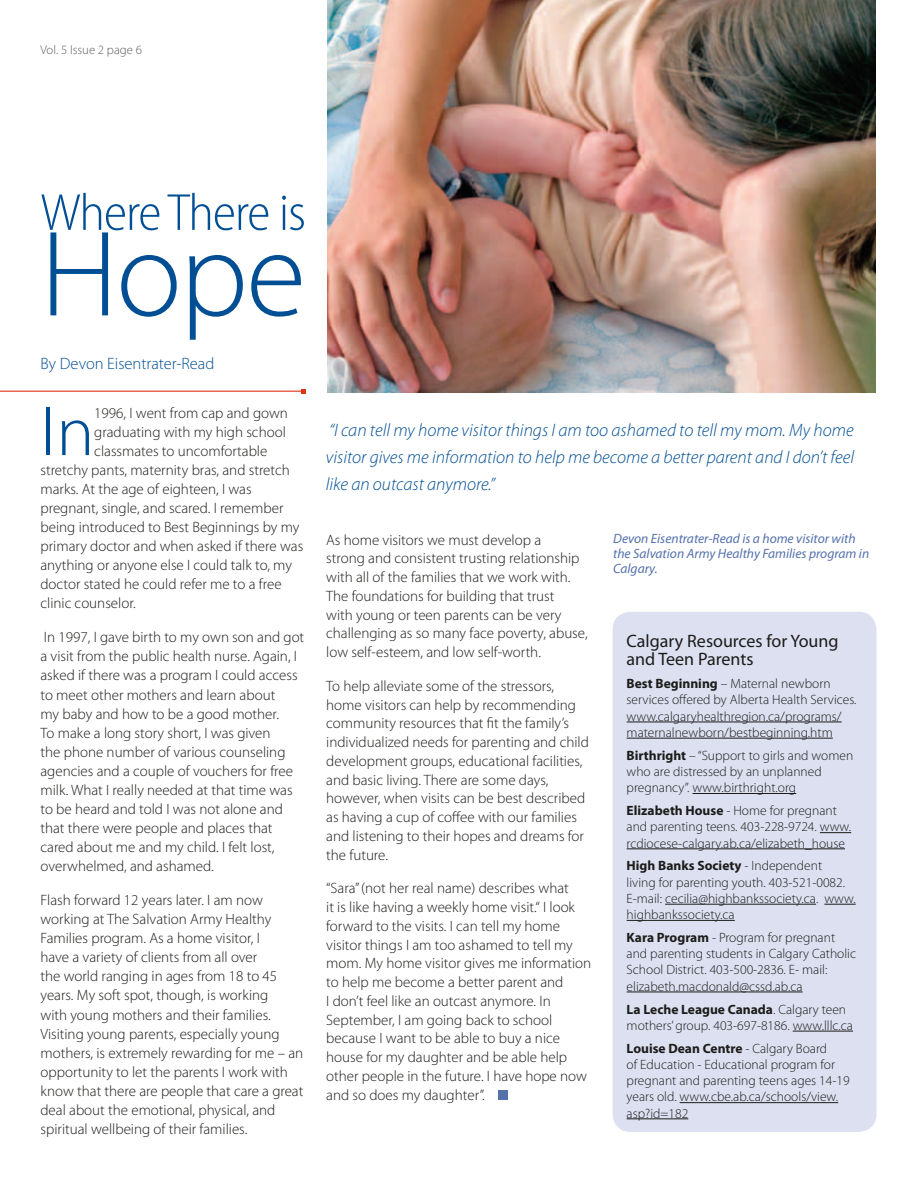
<style>
.page{position:relative;width:918px;height:1188px;background:#fff}
.page>*{position:absolute;margin:0;border:0;box-sizing:border-box;transform-origin:0 0}
.t1{font:300 123px "Myriad Pro";color:#004e94}
.t2{font:300 70.65px "Myriad Pro";color:#004e94}
.t3{font:300 semi-condensed 52.5px "Myriad Pro";letter-spacing:-.02em;color:#004e94}
.t4{font:italic 300 18px/27px "Myriad Pro";color:#004e94;text-align:justify}
.t5{font:18px/18.8px "Myriad Pro";color:#1c1c1a}
.t6{font:300 16.5px "Myriad Pro";color:#004e94}
.t7{font:300 15px/18.8px "Myriad Pro";color:#1c1c1a}
.t8{font:300 13.5px/16.2px "Myriad Pro";color:#1c1c1a}
.t9{font:italic 13.5px/15px "Myriad Pro";color:#5471ac}
.t10{font:300 12.75px "Myriad Pro";color:#5e5f5f}
.s1{font-weight:700}
</style>
<div class="page">
<hr style="left:0;top:391px;width:303px;height:1px;background:#e03416">
<svg style="left:301px;top:389px;width:5px;height:4px"></svg>
<div style="left:613px;top:612px;width:264px;height:520px;background:#dde0f1;border-radius:18px"></div>
<div style="left:498px;top:1090px;width:10px;height:10px;background:#5471ac"></div>
<hr style="left:627px;top:722px;width:215px;height:1px;background:#1c1c1a">
<hr style="left:627px;top:738px;width:206px;height:1px;background:#1c1c1a">
<hr style="left:693px;top:793px;width:103px;height:1px;background:#1c1c1a">
<hr style="left:820px;top:832px;width:31px;height:1px;background:#1c1c1a">
<hr style="left:627px;top:849px;width:218px;height:1px;background:#1c1c1a">
<hr style="left:665px;top:904px;width:151px;height:1px;background:#1c1c1a">
<hr style="left:824px;top:904px;width:32px;height:1px;background:#1c1c1a">
<hr style="left:627px;top:920px;width:108px;height:1px;background:#1c1c1a">
<hr style="left:627px;top:992px;width:176px;height:1px;background:#1c1c1a">
<hr style="left:793px;top:1031px;width:60px;height:1px;background:#1c1c1a">
<hr style="left:680px;top:1102px;width:158px;height:1px;background:#1c1c1a">
<hr style="left:627px;top:1119px;width:61px;height:1px;background:#1c1c1a">
<img style="left:327px;top:0;width:548px;height:393px">
<p class="t10" style="left:40px;top:43px;width:103px">Vol. 5 Issue 2 page 6</p>
<h3 class="t3" style="left:40px;top:184px;width:267px">Where There is</h3>
<h1 class="t1" style="left:40px;top:207px;width:267px">Hope</h1>
<p class="t6" style="left:40px;top:354px;width:175px">By Devon Eisentrater-Read</p>
<h2 class="t2" style="left:40px;top:393px;width:55px">In</h2>
<p class="t7" style="left:94px;top:403px;width:195px">1996, I went from cap and gown</p>
<p class="t7" style="left:94px;top:423px;width:193px">graduating with my high school</p>
<p class="t7" style="left:94px;top:442px;width:175px">classmates to uncomfortable</p>
<p class="t7" style="left:41px;top:461px;width:251px">stretchy pants, maternity bras, and stretch</p>
<p class="t7" style="left:41px;top:480px;width:213px">marks. At the age of eighteen, I was</p>
<p class="t7" style="left:41px;top:499px;width:245px">pregnant, single, and scared. I remember</p>
<p class="t7" style="left:41px;top:518px;width:261px">being introduced to Best Beginnings by my</p>
<p class="t7" style="left:41px;top:537px;width:264px">primary doctor and when asked if there was</p>
<p class="t7" style="left:41px;top:556px;width:253px">anything or anyone else I could talk to, my</p>
<p class="t7" style="left:41px;top:575px;width:243px">doctor stated he could refer me to a free</p>
<p class="t7" style="left:41px;top:594px;width:97px">clinic counselor.</p>
<p class="t7" style="left:41px;top:628px;width:265px">In 1997, I gave birth to my own son and got a visit from the public health nurse. Again, I asked if there was a program I could access to meet other mothers and learn about<br>my baby and how to be a good mother.<br>To make a long story short, I was given<br>the phone number of various counseling agencies and a couple of vouchers for free milk. What I really needed at that time was to be heard and told I was not alone and that there were people and places that cared about me and my child. I felt lost, overwhelmed, and ashamed.</p>
<p class="t7" style="left:41px;top:891px;width:264px">Flash forward 12 years later. I am now working at The Salvation Army Healthy Families program. As a home visitor, I<br>have a variety of clients from all over<br>the world ranging in ages from 18 to 45 years. My soft spot, though, is working<br>with young mothers and their families.<br>Visiting young parents, especially young mothers, is extremely rewarding for me – an opportunity to let the parents I work with know that there are people that care a great deal about the emotional, physical, and spiritual wellbeing of their families.</p>
<p class="t4" style="left:326px;top:416px;width:530px">“I can tell my home visitor things I am too ashamed to tell my mom. My home visitor gives me information to help me become a better parent and I don’t feel like an outcast anymore.”</p>
<p class="t7" style="left:326px;top:530px;width:263px">As home visitors we must develop a<br>strong and consistent trusting relationship with all of the families that we work with.<br>The foundations for building that trust<br>with young or teen parents can be very challenging as so many face poverty, abuse, low self-esteem, and low self-worth.</p>
<p class="t7" style="left:326px;top:677px;width:264px">To help alleviate some of the stressors, home visitors can help by recommending community resources that fit the family’s individualized needs for parenting and child development groups, educational facilities, and basic living. There are some days, however, when visits can be best described as having a cup of coffee with our families and listening to their hopes and dreams for the future.</p>
<p class="t7" style="left:326px;top:879px;width:267px">“Sara” (not her real name) describes what<br>it is like having a weekly home visit.“ I look forward to the visits. I can tell my home visitor things I am too ashamed to tell my mom. My home visitor gives me information to help me become a better parent and<br>I don’t feel like an outcast anymore. In September, I am going back to school because I want to be able to buy a nice house for my daughter and be able help other people in the future. I have hope now and so does my daughter”.</p>
<p class="t9" style="left:613px;top:531px;width:258px">Devon Eisentrater-Read is a home visitor with the Salvation Army Healthy Families program in<br>Calgary.</p>
<p class="t5" style="left:627px;top:631px;width:213px">Calgary Resources for Young and Teen Parents</p>
<p class="t8" style="left:627px;top:676px;width:232px"><span class="s1">Best Beginning</span> – Maternal newborn services offered by Alberta Health Services. www.calgaryhealthregion.ca/programs/ maternalnewborn/bestbeginning.htm</p>
<p class="t8" style="left:627px;top:747px;width:228px"><span class="s1">Birthright</span> – “Support to girls and women who are distressed by an unplanned pregnancy”. www.birthright.org</p>
<p class="t8" style="left:627px;top:803px;width:226px"><span class="s1">Elizabeth House</span> - Home for pregnant and parenting teens. 403-228-9724. www. rcdiocese-calgary.ab.ca/elizabeth_house</p>
<p class="t8" style="left:627px;top:858px;width:231px"><span class="s1">High Banks Society</span> - Independent<br>living for parenting youth. 403-521-0082.<br>E-mail: cecilia@highbankssociety.ca. www. highbankssociety.ca</p>
<p class="t8" style="left:627px;top:930px;width:231px"><span class="s1">Kara Program</span> - Program for pregnant and parenting students in Calgary Catholic School District. 403-500-2836. E- mail: elizabeth.macdonald@cssd.ab.ca</p>
<p class="t8" style="left:627px;top:1001px;width:228px"><span class="s1">La Leche League Canada</span>. Calgary teen mothers’ group. 403-697-8186. www.lllc.ca</p>
<p class="t8" style="left:627px;top:1040px;width:224px"><span class="s1">Louise Dean Centre</span> - Calgary Board<br>of Education - Educational program for pregnant and parenting teens ages 14-19 years old. www.cbe.ab.ca/schools/view. asp?id=182</p>
</div>
